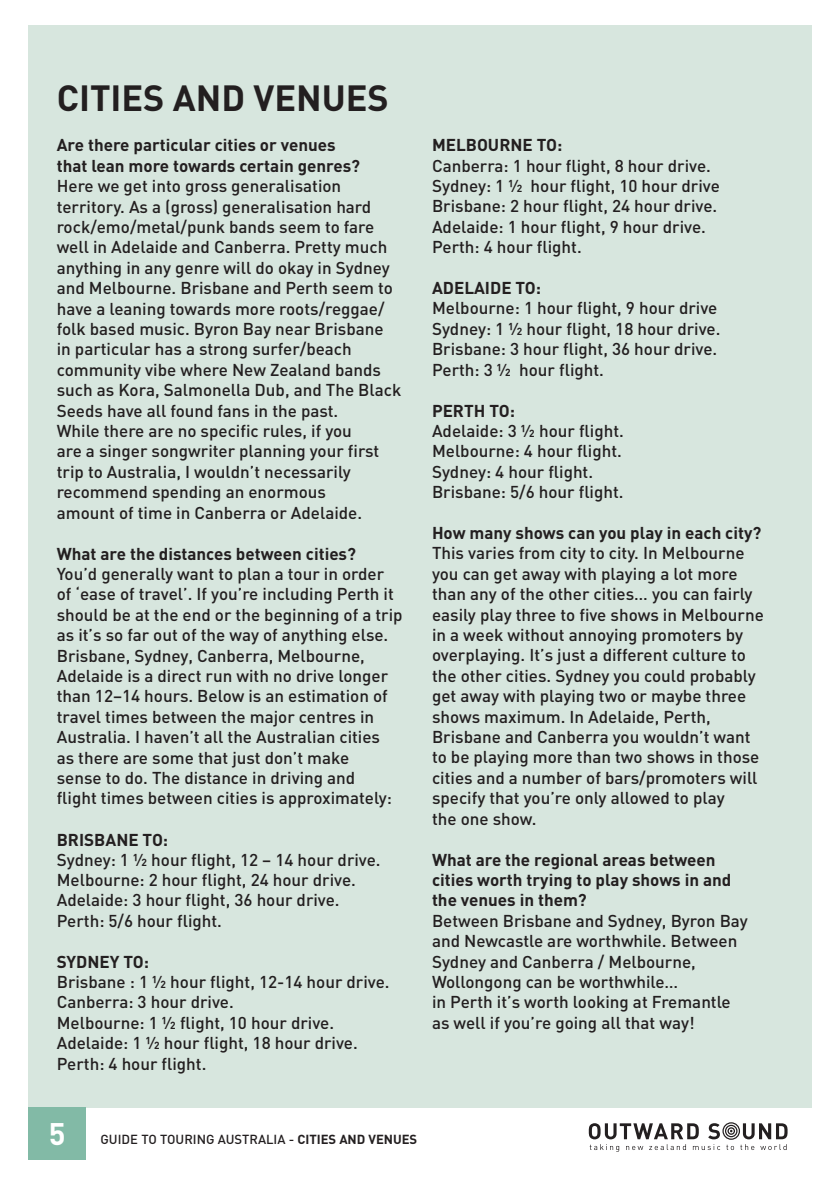
<style>
.page{position:relative;width:840px;height:1185px;background:#fff}
.page>*{position:absolute;margin:0;border:0;box-sizing:border-box;transform-origin:0 0}
.t1{font:700 36px "DIN";color:#231f20}
.t2{font:700 30.8px "DIN";color:#fff}
.t3{font:500 17px/20.4px "DIN";color:#231f20}
.t4{font:700 17px/20.4px "DIN";color:#231f20}
.t5{font:500 13px "DIN";color:#231f20}
.s1{font-weight:700}
</style>
<div class="page">
<div style="left:28px;top:26px;width:783px;height:1133px;background:#d7e6de"></div>
<div style="left:28px;top:1108px;width:783px;height:65px;background:#fff"></div>
<div style="left:28px;top:1107px;width:58px;height:52px;background:#82baa6"></div>
<svg style="left:588px;top:1122px;width:199px;height:30px"></svg>
<h1 class="t1" style="left:57px;top:85px;width:333px">CITIES AND VENUES</h1>
<p class="t4" style="left:57px;top:137px;width:305px">Are there particular cities or venues that lean more towards certain genres?</p>
<p class="t3" style="left:57px;top:178px;width:346px">Here we get into gross generalisation territory. As a (gross) generalisation hard rock/emo/metal/punk bands seem to fare well in Adelaide and Canberra. Pretty much anything in any genre will do okay in Sydney and Melbourne. Brisbane and Perth seem to have a leaning towards more roots/reggae/ folk based music. Byron Bay near Brisbane in particular has a strong surfer/beach community vibe where New Zealand bands such as Kora, Salmonella Dub, and The Black Seeds have all found fans in the past.<br>While there are no specific rules, if you<br>are a singer songwriter planning your first trip to Australia, I wouldn’t necessarily recommend spending an enormous<br>amount of time in Canberra or Adelaide.</p>
<p class="t4" style="left:57px;top:545px;width:300px">What are the distances between cities?</p>
<p class="t3" style="left:57px;top:566px;width:347px">You’d generally want to plan a tour in order of ‘ease of travel’. If you’re including Perth it should be at the end or the beginning of a trip as it’s so far out of the way of anything else.<br>Brisbane, Sydney, Canberra, Melbourne, Adelaide is a direct run with no drive longer than 12–14 hours. Below is an estimation of travel times between the major centres in Australia. I haven’t all the Australian cities<br>as there are some that just don’t make<br>sense to do. The distance in driving and<br>flight times between cities is approximately:</p>
<p class="t4" style="left:57px;top:831px;width:113px">BRISBANE TO:</p>
<p class="t3" style="left:57px;top:851px;width:325px">Sydney: 1 ½ hour flight, 12 – 14 hour drive.<br>Melbourne: 2 hour flight, 24 hour drive.<br>Adelaide: 3 hour flight, 36 hour drive.<br>Perth: 5/6 hour flight.</p>
<p class="t4" style="left:57px;top:953px;width:94px">SYDNEY TO:</p>
<p class="t3" style="left:57px;top:974px;width:334px">Brisbane : 1 ½ hour flight, 12-14 hour drive.<br>Canberra: 3 hour drive.<br>Melbourne: 1 ½ flight, 10 hour drive.<br>Adelaide: 1 ½ hour flight, 18 hour drive.<br>Perth: 4 hour flight.</p>
<p class="t4" style="left:432px;top:137px;width:132px">MELBOURNE TO:</p>
<p class="t3" style="left:432px;top:157px;width:289px">Canberra: 1 hour flight, 8 hour drive.<br>Sydney: 1 ½ hour flight, 10 hour drive Brisbane: 2 hour flight, 24 hour drive.<br>Adelaide: 1 hour flight, 9 hour drive.<br>Perth: 4 hour flight.</p>
<p class="t4" style="left:432px;top:280px;width:110px">ADELAIDE TO:</p>
<p class="t3" style="left:432px;top:300px;width:290px">Melbourne: 1 hour flight, 9 hour drive Sydney: 1 ½ hour flight, 18 hour drive.<br>Brisbane: 3 hour flight, 36 hour drive.<br>Perth: 3 ½ hour flight.</p>
<p class="t4" style="left:432px;top:402px;width:84px">PERTH TO:</p>
<p class="t3" style="left:432px;top:422px;width:193px">Adelaide: 3 ½ hour flight.<br>Melbourne: 4 hour flight.<br>Sydney: 4 hour flight.<br>Brisbane: 5/6 hour flight.</p>
<p class="t4" style="left:432px;top:524px;width:331px">How many shows can you play in each city?</p>
<p class="t3" style="left:432px;top:545px;width:333px">This varies from city to city. In Melbourne you can get away with playing a lot more than any of the other cities… you can fairly easily play three to five shows in Melbourne in a week without annoying promoters by overplaying. It’s just a different culture to the other cities. Sydney you could probably get away with playing two or maybe three shows maximum. In Adelaide, Perth, Brisbane and Canberra you wouldn’t want to be playing more than two shows in those cities and a number of bars/promoters will specify that you’re only allowed to play<br>the one show.</p>
<p class="t4" style="left:432px;top:851px;width:301px">What are the regional areas between cities worth trying to play shows in and the venues in them?</p>
<p class="t3" style="left:432px;top:912px;width:317px">Between Brisbane and Sydney, Byron Bay and Newcastle are worthwhile. Between Sydney and Canberra / Melbourne, Wollongong can be worthwhile…<br>in Perth it’s worth looking at Fremantle as well if you’re going all that way!</p>
<h2 class="t2" style="left:49px;top:1123px;width:18px">5</h2>
<p class="t5" style="left:100px;top:1134px;width:318px">GUIDE TO TOURING AUSTRALIA - <span class="s1">CITIES AND VENUES</span></p>
</div>
